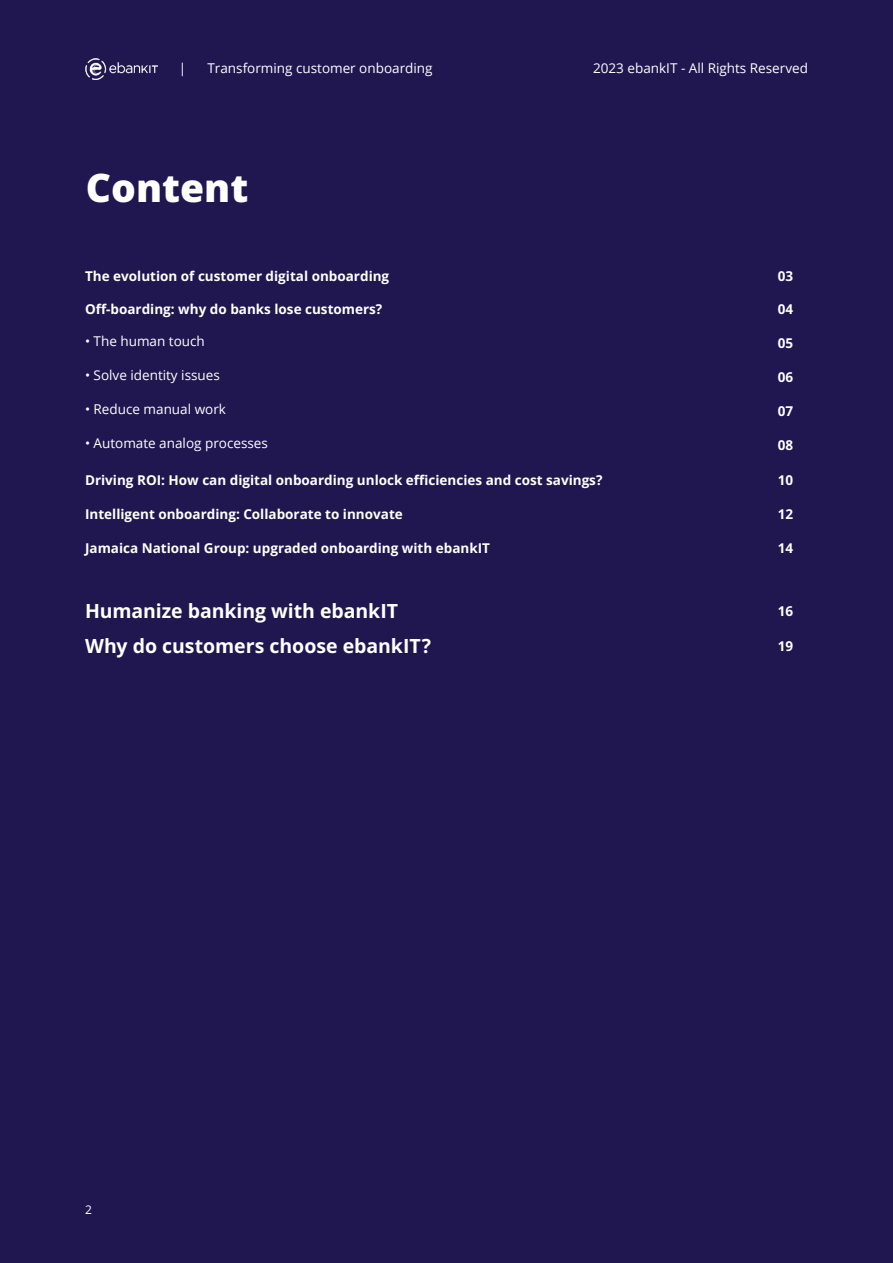
<style>
.page{position:relative;width:893px;height:1263px;background:#201751}
.page>*{position:absolute;margin:0;border:0;box-sizing:border-box;transform-origin:0 0}
._01_-_Title_-_report{font:800 39px "Open Sans";color:#fff}
._03_-_key_result_title_-_report{font:700 19.5px "Open Sans";letter-spacing:-.005em;color:#fff}
._05_-_Body_of_text_Bold_-_report{font:700 13.5px "Open Sans";color:#fff}
._04_-_Body_of_text_-_report{font:13.5px "Open Sans";color:#fff}
.t1{font:12px "Open Sans";color:#fff}
</style>
<div class="page">
<img style="left:85px;top:59px;width:72px;height:21px">
<p class="_04_-_Body_of_text_-_report" style="left:179px;top:59px;width:9px">|</p>
<p class="_04_-_Body_of_text_-_report" style="left:207px;top:59px;width:227px">Transforming customer onboarding</p>
<p class="_04_-_Body_of_text_-_report" style="left:593px;top:59px;width:216px">2023 ebankIT - All Rights Reserved</p>
<p class="_01_-_Title_-_report" style="left:86px;top:161px;width:164px">Content</p>
<p class="_05_-_Body_of_text_Bold_-_report" style="left:85px;top:267px;width:306px">The evolution of customer digital onboarding</p>
<p class="_05_-_Body_of_text_Bold_-_report" style="left:778px;top:267px;width:17px">03</p>
<p class="_05_-_Body_of_text_Bold_-_report" style="left:85px;top:300px;width:299px">Off-boarding: why do banks lose customers?</p>
<p class="_05_-_Body_of_text_Bold_-_report" style="left:778px;top:300px;width:17px">04</p>
<p class="_04_-_Body_of_text_-_report" style="left:85px;top:332px;width:121px">• The human touch</p>
<p class="_05_-_Body_of_text_Bold_-_report" style="left:778px;top:334px;width:17px">05</p>
<p class="_04_-_Body_of_text_-_report" style="left:85px;top:366px;width:136px">• Solve identity issues</p>
<p class="_05_-_Body_of_text_Bold_-_report" style="left:778px;top:368px;width:17px">06</p>
<p class="_04_-_Body_of_text_-_report" style="left:85px;top:400px;width:142px">• Reduce manual work</p>
<p class="_05_-_Body_of_text_Bold_-_report" style="left:778px;top:402px;width:17px">07</p>
<p class="_04_-_Body_of_text_-_report" style="left:85px;top:434px;width:184px">• Automate analog processes</p>
<p class="_05_-_Body_of_text_Bold_-_report" style="left:778px;top:436px;width:17px">08</p>
<p class="_05_-_Body_of_text_Bold_-_report" style="left:85px;top:471px;width:519px">Driving ROI: How can digital onboarding unlock efficiencies and cost savings?</p>
<p class="_05_-_Body_of_text_Bold_-_report" style="left:778px;top:471px;width:17px">10</p>
<p class="_05_-_Body_of_text_Bold_-_report" style="left:85px;top:505px;width:319px">Intelligent onboarding: Collaborate to innovate</p>
<p class="_05_-_Body_of_text_Bold_-_report" style="left:778px;top:505px;width:17px">12</p>
<p class="_05_-_Body_of_text_Bold_-_report" style="left:85px;top:539px;width:406px">Jamaica National Group: upgraded onboarding with ebankIT</p>
<p class="_05_-_Body_of_text_Bold_-_report" style="left:778px;top:539px;width:17px">14</p>
<p class="_03_-_key_result_title_-_report" style="left:85px;top:597px;width:315px">Humanize banking with ebankIT</p>
<p class="_05_-_Body_of_text_Bold_-_report" style="left:778px;top:602px;width:17px">16</p>
<p class="_03_-_key_result_title_-_report" style="left:85px;top:633px;width:348px">Why do customers choose ebankIT?</p>
<p class="_05_-_Body_of_text_Bold_-_report" style="left:778px;top:637px;width:17px">19</p>
<p class="t1" style="left:85px;top:1201px;width:8px">2</p>
</div>
